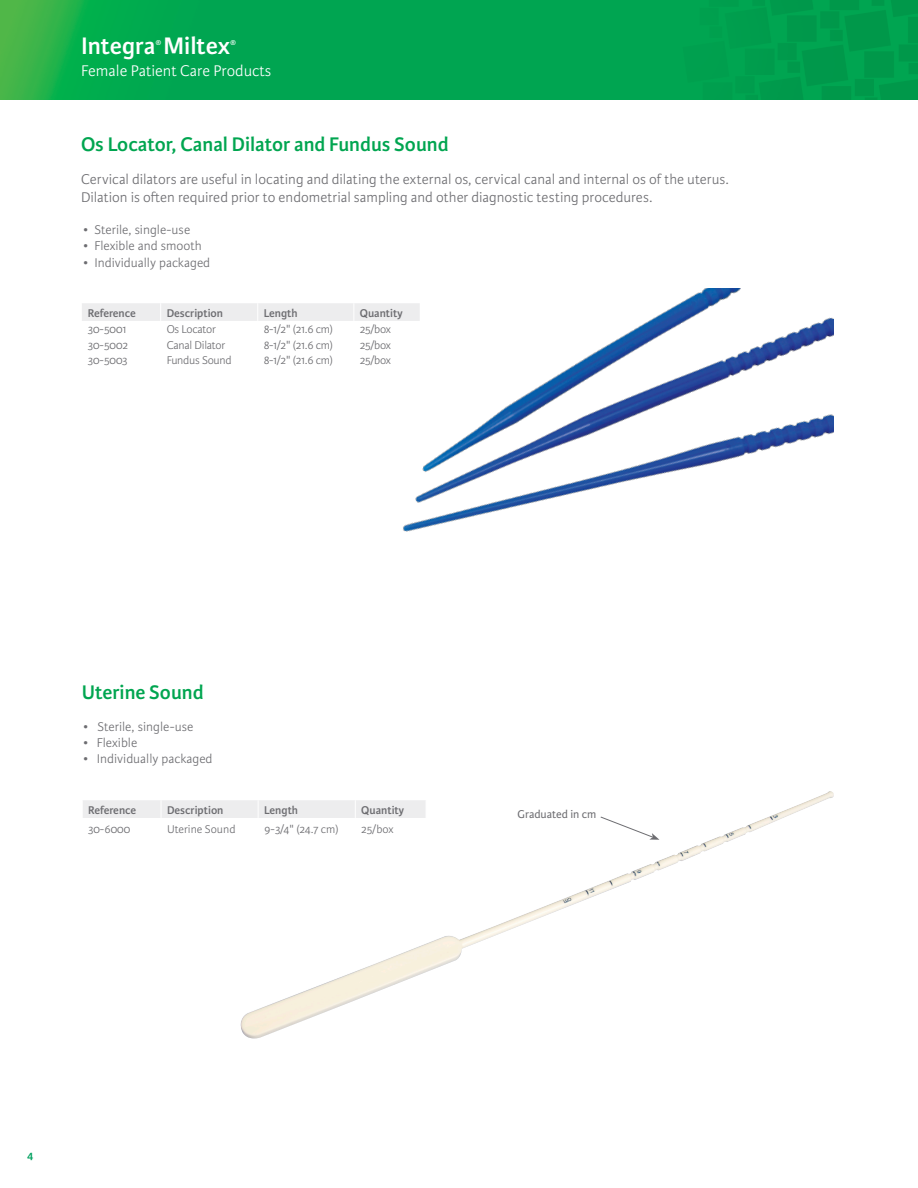
<style>
.page{position:relative;width:918px;height:1188px;background:#fff}
.page>*{position:absolute;margin:0;border:0;box-sizing:border-box;transform-origin:0 0}
.t1{font:600 25.5px "Karmina Sans";color:#fff}
.t2{font:600 21px "Karmina Sans";color:#00a550}
.t3{font:300 16.5px "Karmina Sans";color:#fff}
.t4{font:300 15px/18px "Karmina Sans";color:#6d6d71}
.t5{font:300 13.5px "Karmina Sans";color:#6d6d71}
.t6{font:300 12px "Karmina Sans";letter-spacing:-.02em;color:#6d6d71}
.t7{font:600 12px "Karmina Sans";color:#6d6d71}
.t8{font:12px "Karmina Sans";color:#6d6d71}
.t9{font:300 12px "Karmina Sans";color:#6d6d71}
.t10{font:600 12px "Karmina Sans";color:#00a05f}
</style>
<div class="page">
<img style="left:0;top:0;width:917px;height:100px">
<hr style="left:917px;top:0;width:1px;height:100px;background:#00a05f">
<div style="left:82px;top:303px;width:291px;height:18px;background:#ededee"></div>
<div style="left:83px;top:800px;width:156px;height:18px;background:#ededee"></div>
<img style="left:373px;top:288px;width:461px;height:244px">
<img style="left:239px;top:791px;width:595px;height:248px">
<h1 class="t1" style="left:81px;top:31px;width:157px">Integra<sup>®</sup>Miltex<sup>®</sup></h1>
<p class="t3" style="left:81px;top:62px;width:192px">Female Patient Care Products</p>
<h2 class="t2" style="left:81px;top:132px;width:369px">Os Locator, Canal Dilator and Fundus Sound</h2>
<p class="t4" style="left:81px;top:171px;width:649px">Cervical dilators are useful in locating and dilating the external os, cervical canal and internal os of the uterus.<br>Dilation is often required prior to endometrial sampling and other diagnostic testing procedures.</p>
<p class="t5" style="left:83px;top:223px;width:108px">• Sterile, single-use</p>
<p class="t5" style="left:83px;top:239px;width:120px">• Flexible and smooth</p>
<p class="t5" style="left:83px;top:255px;width:128px">• Individually packaged</p>
<p class="t7" style="left:88px;top:306px;width:49px">Reference</p>
<p class="t7" style="left:167px;top:306px;width:58px">Description</p>
<p class="t7" style="left:264px;top:306px;width:36px">Length</p>
<p class="t7" style="left:360px;top:306px;width:44px">Quantity</p>
<p class="t6" style="left:88px;top:323px;width:40px">30-5001</p>
<p class="t6" style="left:167px;top:323px;width:51px">Os Locator</p>
<p class="t6" style="left:264px;top:323px;width:71px">8-1/2" (21.6 cm)</p>
<p class="t6" style="left:360px;top:323px;width:33px">25/box</p>
<p class="t6" style="left:88px;top:338px;width:42px">30-5002</p>
<p class="t6" style="left:167px;top:338px;width:60px">Canal Dilator</p>
<p class="t6" style="left:264px;top:338px;width:71px">8-1/2" (21.6 cm)</p>
<p class="t6" style="left:360px;top:338px;width:33px">25/box</p>
<p class="t6" style="left:88px;top:354px;width:41px">30-5003</p>
<p class="t6" style="left:167px;top:354px;width:67px">Fundus Sound</p>
<p class="t6" style="left:264px;top:354px;width:71px">8-1/2" (21.6 cm)</p>
<p class="t6" style="left:360px;top:354px;width:33px">25/box</p>
<h2 class="t2" style="left:82px;top:680px;width:123px">Uterine Sound</h2>
<p class="t5" style="left:83px;top:719px;width:112px">• Sterile, single-use</p>
<p class="t5" style="left:83px;top:735px;width:55px">• Flexible</p>
<p class="t5" style="left:83px;top:751px;width:131px">• Individually packaged</p>
<p class="t7" style="left:88px;top:803px;width:49px">Reference</p>
<p class="t7" style="left:167px;top:803px;width:58px">Description</p>
<p class="t7" style="left:264px;top:803px;width:36px">Length</p>
<p class="t7" style="left:361px;top:803px;width:44px">Quantity</p>
<p class="t6" style="left:88px;top:823px;width:44px">30-6000</p>
<p class="t9" style="left:167px;top:823px;width:70px">Uterine Sound</p>
<p class="t6" style="left:264px;top:823px;width:76px">9-3/4" (24.7 cm)</p>
<p class="t6" style="left:361px;top:823px;width:34px">25/box</p>
<p class="t8" style="left:518px;top:807px;width:80px">Graduated in cm</p>
<p class="t10" style="left:27px;top:1148px;width:8px">4</p>
</div>
